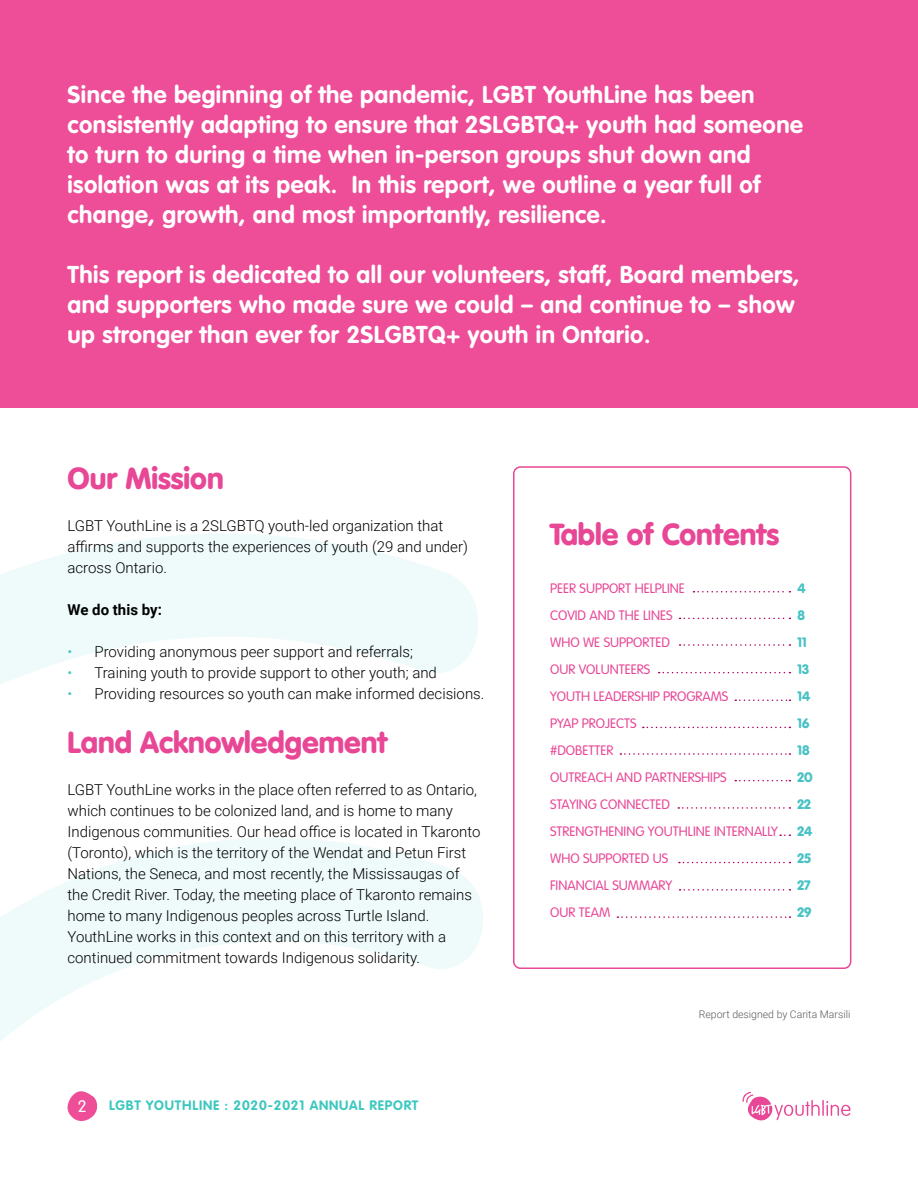
<style>
.page{position:relative;width:918px;height:1188px;background:#fff}
.page>*{position:absolute;margin:0;border:0;box-sizing:border-box;transform-origin:0 0}
.t1{font:900 30px "VAG Rounded Std";color:#e84796}
.t2{font:700 24px/30px "VAG Rounded Std";letter-spacing:.02em;color:#fff}
.t3{font:300 16.5px "VAG Rounded Std";color:#fff}
.t4{font:300 15px/21px "Roboto";color:#000}
.t5{font:700 15px "Roboto";color:#000}
.Byline{font:300 13.5px "VAG Rounded Std";color:#e84796}
.t6{font:700 13.5px "VAG Rounded Std";letter-spacing:.06em;color:#3ec7c0}
.Byline-2{font:900 13.5px "VAG Rounded Std";color:#48c2c5}
.t7{font:300 10.5px "Roboto";color:#58595b}
.s1{color:#3ec7c0}
</style>
<div class="page">
<svg style="left:742px;top:1092px;width:108px;height:29px"></svg>
<svg style="left:0;top:534px;width:478px;height:151px;fill:#effafa"></svg>
<svg style="left:0;top:838px;width:483px;height:283px"></svg>
<div style="left:0;top:0;width:918px;height:408px;background:#ee4d98"></div>
<div style="left:513px;top:466px;width:338px;height:503px;border:2px solid #e84796;border-radius:7px"></div>
<svg style="left:693px;top:591px;width:97px;height:1px"></svg>
<svg style="left:680px;top:618px;width:110px;height:1px"></svg>
<svg style="left:680px;top:644px;width:110px;height:2px"></svg>
<svg style="left:659px;top:672px;width:131px;height:1px"></svg>
<svg style="left:735px;top:700px;width:55px;height:1px"></svg>
<svg style="left:643px;top:727px;width:147px;height:1px"></svg>
<svg style="left:620px;top:753px;width:170px;height:2px"></svg>
<svg style="left:735px;top:780px;width:55px;height:1px"></svg>
<svg style="left:678px;top:807px;width:112px;height:2px"></svg>
<svg style="left:780px;top:834px;width:10px;height:2px"></svg>
<svg style="left:679px;top:862px;width:111px;height:1px"></svg>
<svg style="left:680px;top:889px;width:110px;height:2px"></svg>
<svg style="left:617px;top:916px;width:173px;height:2px"></svg>
<p class="t2" style="left:68px;top:80px;width:737px">Since the beginning of the pandemic, LGBT YouthLine has been consistently adapting to ensure that 2SLGBTQ+ youth had someone to turn to during a time when in-person groups shut down and isolation was at its peak. In this report, we outline a year full of change, growth, and most importantly, resilience.</p>
<p class="t2" style="left:68px;top:260px;width:734px">This report is dedicated to all our volunteers, staff, Board members, and supporters who made sure we could – and continue to – show up stronger than ever for 2SLGBTQ+ youth in Ontario.</p>
<p class="t1" style="left:68px;top:461px;width:158px">Our Mission</p>
<p class="t4" style="left:68px;top:515px;width:402px">LGBT YouthLine is a 2SLGBTQ youth-led organization that affirms and supports the experiences of youth (29 and under) across Ontario.</p>
<p class="t5" style="left:68px;top:600px;width:96px">We do this by:</p>
<p class="t4" style="left:68px;top:641px;width:347px"><span class="s1">•</span> Providing anonymous peer support and referrals;</p>
<p class="t4" style="left:68px;top:662px;width:371px"><span class="s1">•</span> Training youth to provide support to other youth; and</p>
<p class="t4" style="left:68px;top:683px;width:418px"><span class="s1">•</span> Providing resources so youth can make informed decisions.</p>
<h2 class="t1" style="left:68px;top:725px;width:322px">Land Acknowledgement</h2>
<p class="t4" style="left:68px;top:779px;width:415px">LGBT YouthLine works in the place often referred to as Ontario, which continues to be colonized land, and is home to many Indigenous communities. Our head office is located in Tkaronto (Toronto), which is the territory of the Wendat and Petun First Nations, the Seneca, and most recently, the Mississaugas of the Credit River. Today, the meeting place of Tkaronto remains home to many Indigenous peoples across Turtle Island.<br>YouthLine works in this context and on this territory with a continued commitment towards Indigenous solidarity.</p>
<p class="t3" style="left:78px;top:1097px;width:10px">2</p>
<p class="t6" style="left:109px;top:1098px;width:311px">LGBT YOUTHLINE : 2020-2021 ANNUAL REPORT</p>
<h2 class="t1" style="left:550px;top:516px;width:230px">Table of Contents</h2>
<p class="Byline" style="left:550px;top:581px;width:136px">PEER SUPPORT HELPLINE</p>
<p class="Byline" style="left:550px;top:608px;width:124px">COVID AND THE LINES</p>
<p class="Byline" style="left:550px;top:635px;width:121px">WHO WE SUPPORTED</p>
<p class="Byline" style="left:550px;top:662px;width:102px">OUR VOLUNTEERS</p>
<p class="Byline" style="left:550px;top:689px;width:180px">YOUTH LEADERSHIP PROGRAMS</p>
<p class="Byline" style="left:550px;top:716px;width:88px">PYAP PROJECTS</p>
<p class="Byline" style="left:550px;top:743px;width:65px">#DOBETTER</p>
<p class="Byline" style="left:550px;top:770px;width:178px">OUTREACH AND PARTNERSHIPS</p>
<p class="Byline" style="left:550px;top:797px;width:121px">STAYING CONNECTED</p>
<p class="Byline" style="left:550px;top:824px;width:229px">STRENGTHENING YOUTHLINE INTERNALLY</p>
<p class="Byline" style="left:550px;top:851px;width:120px">WHO SUPPORTED US</p>
<p class="Byline" style="left:550px;top:878px;width:124px">FINANCIAL SUMMARY</p>
<p class="Byline" style="left:550px;top:905px;width:62px">OUR TEAM</p>
<p class="Byline-2" style="left:798px;top:580px;width:10px">4</p>
<p class="Byline-2" style="left:798px;top:607px;width:9px">8</p>
<p class="Byline-2" style="left:798px;top:634px;width:10px">11</p>
<p class="Byline-2" style="left:798px;top:661px;width:13px">13</p>
<p class="Byline-2" style="left:798px;top:688px;width:14px">14</p>
<p class="Byline-2" style="left:798px;top:715px;width:13px">16</p>
<p class="Byline-2" style="left:798px;top:742px;width:14px">18</p>
<p class="Byline-2" style="left:798px;top:769px;width:17px">20</p>
<p class="Byline-2" style="left:798px;top:796px;width:15px">22</p>
<p class="Byline-2" style="left:798px;top:823px;width:16px">24</p>
<p class="Byline-2" style="left:798px;top:850px;width:15px">25</p>
<p class="Byline-2" style="left:798px;top:877px;width:15px">27</p>
<p class="Byline-2" style="left:798px;top:904px;width:16px">29</p>
<p class="t7" style="left:699px;top:1007px;width:153px">Report designed by Carita Marsili</p>
</div>
